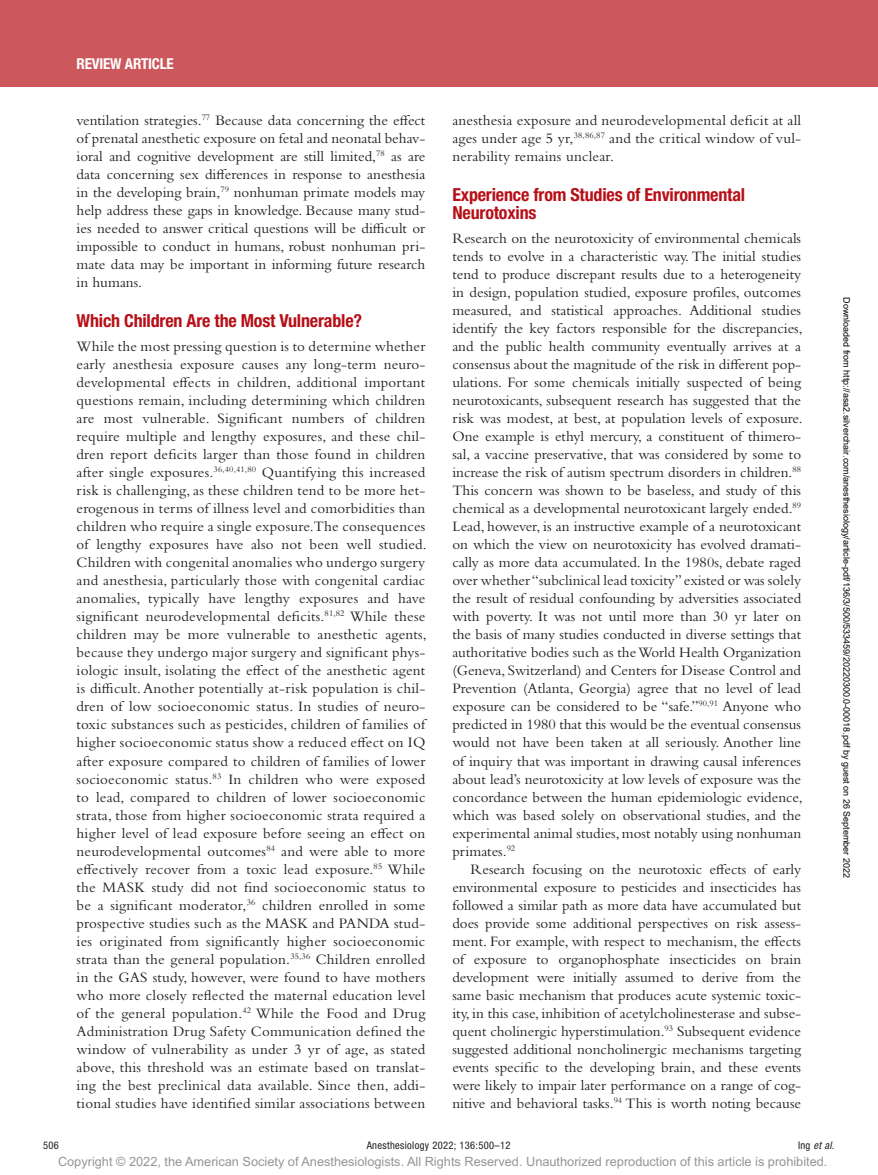
<style>
.page{position:relative;width:878px;height:1175px;background:#fff}
.page>*{position:absolute;margin:0;border:0;box-sizing:border-box;transform-origin:0 0}
.t1{font:700 condensed 18px/18px "Helvetica Neue LT Std";letter-spacing:-.01em;color:#b70f17}
.t2{font:15px/18px "Bembo Std";color:#231f20;text-align:justify}
.t3{font:700 condensed 15px "Helvetica Neue LT Std";letter-spacing:-.01em;color:#fff}
.t4{font:12.75px "Arial MT Std";color:#939598}
.t5{font:condensed 10.5px "Helvetica Neue LT Std";letter-spacing:.03em;color:#231f20}
.t6{font:italic condensed 10.5px "Helvetica Neue LT Std";color:#231f20}
.t7{font:9px "Arial";color:#000}
.s1{font-style:normal}
</style>
<div class="page">
<div style="left:0;top:0;width:878px;height:86px;background:#cc575d"></div>
<p class="t3" style="left:77px;top:54px;width:99px">REVIEW ARTICLE</p>
<p class="t2" style="left:77px;top:111px;width:350px">ventilation strategies.<sup>77</sup> Because data concerning the effect of prenatal anesthetic exposure on fetal and neonatal behav&shy;ioral and cognitive development are still limited,<sup>78</sup> as are data concerning sex differences in response to anesthesia in the developing brain,<sup>79</sup> nonhuman primate models may help address these gaps in knowledge. Because many stud&shy;ies needed to answer critical questions will be difficult or impossible to conduct in humans, robust nonhuman pri&shy;mate data may be important in informing future research in humans.</p>
<p class="t1" style="left:77px;top:311px;width:287px">Which Children Are the Most Vulnerable?</p>
<p class="t2" style="left:77px;top:337px;width:352px">While the most pressing question is to determine whether early anesthesia exposure causes any long-term neuro&shy;developmental effects in children, additional important questions remain, including determining which children are most vulnerable. Significant numbers of children require multiple and lengthy exposures, and these chil&shy;dren report deficits larger than those found in children after single exposures.<sup>36,40,41,80</sup> Quantifying this increased risk is challenging, as these children tend to be more het&shy;erogenous in terms of illness level and comorbidities than children who require a single exposure. The consequences of lengthy exposures have also not been well studied.<br>Children with congenital anomalies who undergo surgery and anesthesia, particularly those with congenital cardiac anomalies, typically have lengthy exposures and have significant neurodevelopmental deficits.<sup>81,82</sup> While these children may be more vulnerable to anesthetic agents, because they undergo major surgery and significant phys&shy;iologic insult, isolating the effect of the anesthetic agent is difficult. Another potentially at-risk population is chil&shy;dren of low socioeconomic status. In studies of neuro&shy;toxic substances such as pesticides, children of families of higher socioeconomic status show a reduced effect on IQ after exposure compared to children of families of lower socioeconomic status.<sup>83</sup> In children who were exposed to lead, compared to children of lower socioeconomic strata, those from higher socioeconomic strata required a higher level of lead exposure before seeing an effect on neurodevelopmental outcomes<sup>84</sup> and were able to more effectively recover from a toxic lead exposure.<sup>85</sup> While the MASK study did not find socioeconomic status to be a significant moderator,<sup>36</sup> children enrolled in some prospective studies such as the MASK and PANDA stud&shy;ies originated from significantly higher socioeconomic strata than the general population.<sup>35,36</sup> Children enrolled in the GAS study, however, were found to have mothers who more closely reflected the maternal education level of the general population.<sup>42</sup> While the Food and Drug Administration Drug Safety Communication defined the window of vulnerability as under 3 yr of age, as stated above, this threshold was an estimate based on translat&shy;ing the best preclinical data available. Since then, addi&shy;tional studies have identified similar associations between</p>
<p class="t2" style="left:452px;top:111px;width:350px">anesthesia exposure and neurodevelopmental deficit at all ages under age 5 yr,<sup>38,86,87</sup> and the critical window of vul&shy;nerability remains unclear.</p>
<p class="t1" style="left:452px;top:185px;width:294px">Experience from Studies of Environmental<br>Neurotoxins</p>
<p class="t2" style="left:452px;top:229px;width:352px">Research on the neurotoxicity of environmental chemicals tends to evolve in a characteristic way. The initial studies tend to produce discrepant results due to a heterogeneity in design, population studied, exposure profiles, outcomes measured, and statistical approaches. Additional studies identify the key factors responsible for the discrepancies, and the public health community eventually arrives at a consensus about the magnitude of the risk in different pop&shy;ulations. For some chemicals initially suspected of being neurotoxicants, subsequent research has suggested that the risk was modest, at best, at population levels of exposure.<br>One example is ethyl mercury, a constituent of thimero&shy;sal, a vaccine preservative, that was considered by some to increase the risk of autism spectrum disorders in children.<sup>88<br></sup>This concern was shown to be baseless, and study of this chemical as a developmental neurotoxicant largely ended.<sup>89<br></sup>Lead, however, is an instructive example of a neurotoxicant on which the view on neurotoxicity has evolved dramati&shy;cally as more data accumulated. In the 1980s, debate raged over whether “subclinical lead toxicity” existed or was solely the result of residual confounding by adversities associated with poverty. It was not until more than 30 yr later on the basis of many studies conducted in diverse settings that authoritative bodies such as the World Health Organization (Geneva, Switzerland) and Centers for Disease Control and Prevention (Atlanta, Georgia) agree that no level of lead exposure can be considered to be “safe.”<sup>90,91</sup> Anyone who predicted in 1980 that this would be the eventual consensus would not have been taken at all seriously. Another line of inquiry that was important in drawing causal inferences about lead’s neurotoxicity at low levels of exposure was the concordance between the human epidemiologic evidence, which was based solely on observational studies, and the experimental animal studies, most notably using nonhuman primates.<sup>92</sup></p>
<p class="t2" style="left:452px;top:859px;width:350px;text-indent:18px">Research focusing on the neurotoxic effects of early environmental exposure to pesticides and insecticides has followed a similar path as more data have accumulated but does provide some additional perspectives on risk assess&shy;ment. For example, with respect to mechanism, the effects of exposure to organophosphate insecticides on brain development were initially assumed to derive from the same basic mechanism that produces acute systemic toxic&shy;ity, in this case, inhibition of acetylcholinesterase and subse&shy;quent cholinergic hyperstimulation.<sup>93</sup> Subsequent evidence suggested additional noncholinergic mechanisms targeting events specific to the developing brain, and these events were likely to impair later performance on a range of cog&shy;nitive and behavioral tasks.<sup>94</sup> This is worth noting because</p>
<p class="t7" style="left:850px;top:297px;width:582px;rotate:90deg">Downloaded from http://asa2.silverchair.com/anesthesiology/article-pdf/136/3/500/533459/20220300.0-00018.pdf by guest on 26 September 2022</p>
<p class="t5" style="left:43px;top:1139px;width:174px">506 A</p>
<p class="t5" style="left:372px;top:1139px;width:140px">nesthesiology 2022; 136:500–12</p>
<p class="t6" style="left:798px;top:1139px;width:38px"><span class="s1">Ing</span> et al.</p>
<p class="t4" style="left:58px;top:1154px;width:771px">Copyright © 2022, the American Society of Anesthesiologists. All Rights Reserved. Unauthorized reproduction of this article is prohibited.</p>
</div>
